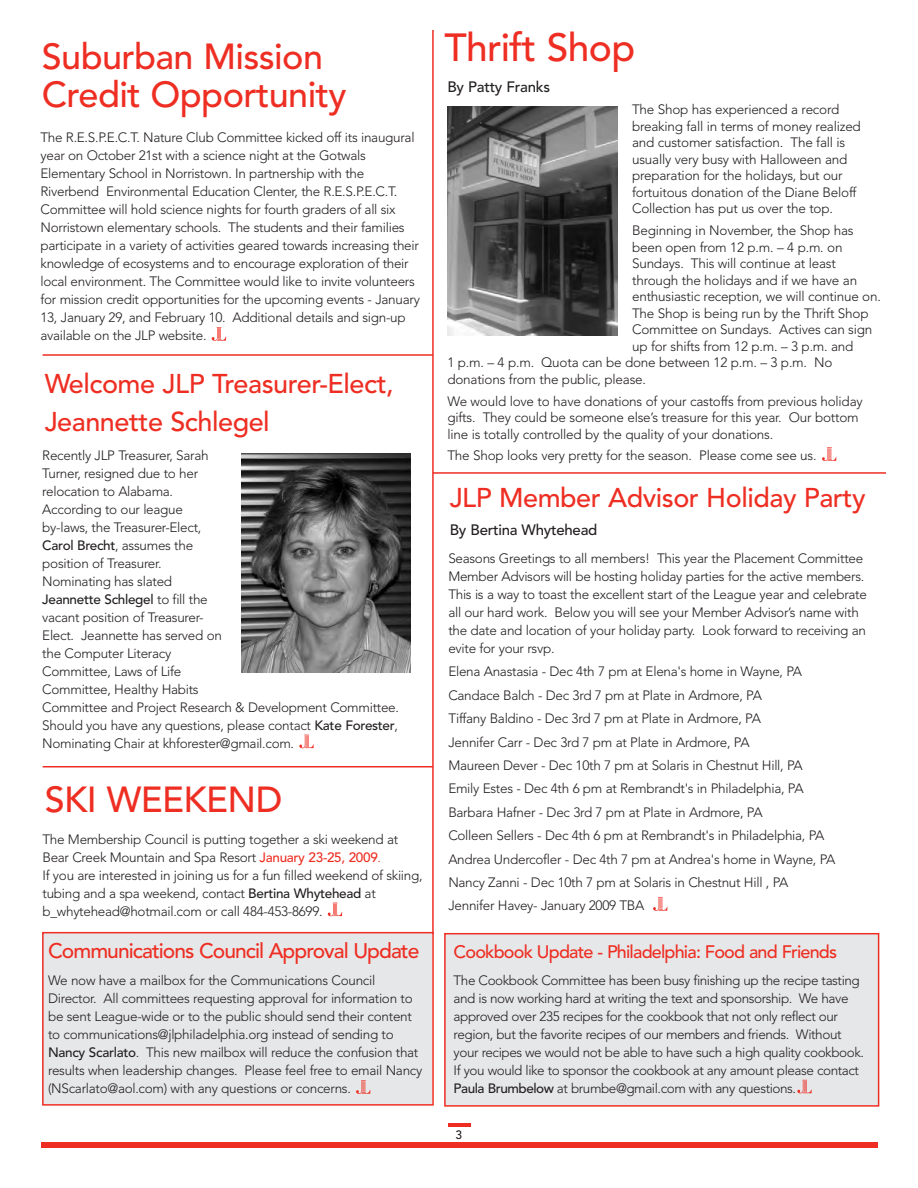
<style>
.page{position:relative;width:918px;height:1188px;background:#fff}
.page>*{position:absolute;margin:0;border:0;box-sizing:border-box;transform-origin:0 0}
.t1{font:500 39px "Avenir";letter-spacing:-.015em;color:#ee2e22}
.t2{font:500 36px/37.5px "Avenir";letter-spacing:-.015em;color:#ee2e22}
.t3{font:500 27px/37.5px "Avenir";letter-spacing:-.015em;color:#ee2e22}
.t4{font:500 21px "Avenir";letter-spacing:-.045em;color:#ee2e22}
.t5{font:500 18px "Avenir";letter-spacing:-.045em;color:#ee2e22}
.t6{font:500 15px "Avenir";letter-spacing:-.015em;color:#231f20}
.t7{font:300 13.5px/18px "Avenir";letter-spacing:-.02em;color:#231f20}
.t8{font:500 12px "Avenir";color:#231f20}
.s1{font-weight:500}
.s2{font-weight:500;color:#ee2e22}
.s3{color:#ee2e22}
</style>
<div class="page">
<div style="left:44px;top:933px;width:388px;height:171px;background:#e6e7e9"></div>
<div style="left:42px;top:932px;width:392px;height:174px;border:2px solid #ee2e22"></div>
<div style="left:41px;top:1143px;width:837px;height:5px;background:#ee2e22"></div>
<hr style="left:448px;top:1123px;width:22px;height:4px;background:#ee2e22">
<svg style="left:822px;top:447px;width:14px;height:14px"></svg>
<img style="left:448px;top:106px;width:169px;height:230px">
<svg style="left:212px;top:327px;width:14px;height:14px"></svg>
<hr style="left:432px;top:30px;width:2px;height:904px;background:#ee2e22">
<hr style="left:43px;top:354px;width:390px;height:2px;background:#ee2e22">
<svg style="left:299px;top:735px;width:15px;height:13px"></svg>
<img style="left:241px;top:454px;width:170px;height:218px">
<hr style="left:43px;top:766px;width:390px;height:2px;background:#ee2e22">
<svg style="left:328px;top:903px;width:14px;height:13px"></svg>
<svg style="left:653px;top:897px;width:14px;height:14px"></svg>
<hr style="left:433px;top:472px;width:453px;height:2px;background:#ee2e22">
<svg style="left:356px;top:1080px;width:14px;height:14px"></svg>
<div style="left:446px;top:934px;width:432px;height:171px;background:#e6e7e9"></div>
<div style="left:444px;top:933px;width:435px;height:174px;border:2px solid #ee2e22"></div>
<svg style="left:797px;top:1080px;width:15px;height:13px"></svg>
<h2 class="t2" style="left:42px;top:41px;width:306px">Suburban Mission<br>Credit Opportunity</h2>
<p class="t7" style="left:40px;top:130px;width:381px">The R.E.S.P.E.C.T. Nature Club Committee kicked off its inaugural year on October 21st with a science night at the Gotwals Elementary School in Norristown. In partnership with the Riverbend Environmental Education Clenter, the R.E.S.P.E.C.T.<br>Committee will hold science nights for fourth graders of all six Norristown elementary schools. The students and their families participate in a variety of activities geared towards increasing their knowledge of ecosystems and to encourage exploration of their local environment. The Committee would like to invite volunteers for mission credit opportunities for the upcoming events - January 13, January 29, and February 10. Additional details and sign-up available on the JLP website.</p>
<h3 class="t3" style="left:45px;top:368px;width:351px">Welcome JLP Treasurer-Elect,<br>Jeannette Schlegel</h3>
<p class="t7" style="left:42px;top:447px;width:358px">Recently JLP Treasurer, Sarah<br>Turner, resigned due to her<br>relocation to Alabama.<br>According to our league<br>by-laws, the Treasurer-Elect,<br><span class="s1">Carol Brecht</span>, assumes the<br>position of Treasurer.<br>Nominating has slated<br><span class="s1">Jeannette Schlegel</span> to fill the<br>vacant position of Treasurer-<br>Elect. Jeannette has served on<br>the Computer Literacy<br>Committee, Laws of Life<br>Committee, Healthy Habits<br>Committee and Project Research &amp; Development Committee.<br>Should you have any questions, please contact <span class="s1">Kate Forester</span>,<br>Nominating Chair at khforester@gmail.com.</p>
<h2 class="t2" style="left:45px;top:784px;width:239px">SKI WEEKEND</h2>
<p class="t7" style="left:42px;top:831px;width:382px">The Membership Council is putting together a ski weekend at Bear Creek Mountain and Spa Resort <span class="s2">January 23-25, 2009</span><span class="s3">.<br></span>If you are interested in joining us for a fun filled weekend of skiing, tubing and a spa weekend, contact <span class="s1">Bertina Whytehead</span> at b_whytehead@hotmail.com or call 484-453-8699.</p>
<h3 class="t4" style="left:48px;top:943px;width:373px">Communications Council Approval Update</h3>
<p class="t7" style="left:48px;top:973px;width:376px">We now have a mailbox for the Communications Council Director. All committees requesting approval for information to be sent League-wide or to the public should send their content to communications@jlphiladelphia.org instead of sending to <span class="s1">Nancy Scarlato</span>. This new mailbox will reduce the confusion that results when leadership changes. Please feel free to email Nancy (NScarlato@aol.com) with any questions or concerns.</p>
<h1 class="t1" style="left:444px;top:31px;width:192px">Thrift Shop</h1>
<p class="t6" style="left:447px;top:81px;width:104px">By Patty Franks</p>
<p class="t7" style="left:632px;top:102px;width:230px;line-height:16.5px">The Shop has experienced a record breaking fall in terms of money realized and customer satisfaction. The fall is usually very busy with Halloween and preparation for the holidays, but our fortuitous donation of the Diane Beloff Collection has put us over the top.</p>
<p class="t7" style="left:632px;top:223px;width:223px">Beginning in November, the Shop has</p>
<p class="t7" style="left:632px;top:239px;width:212px">been open from 12 p.m. – 4 p.m. on</p>
<p class="t7" style="left:632px;top:256px;width:205px">Sundays. This will continue at least</p>
<p class="t7" style="left:632px;top:272px;width:227px">through the holidays and if we have an</p>
<p class="t7" style="left:632px;top:289px;width:250px">enthusiastic reception, we will continue on.</p>
<p class="t7" style="left:632px;top:305px;width:238px">The Shop is being run by the Thrift Shop</p>
<p class="t7" style="left:632px;top:322px;width:242px">Committee on Sundays. Actives can sign</p>
<p class="t7" style="left:632px;top:338px;width:223px">up for shifts from 12 p.m. – 3 p.m. and</p>
<p class="t7" style="left:447px;top:355px;width:387px">1 p.m. – 4 p.m. Quota can be done between 12 p.m. – 3 p.m. No</p>
<p class="t7" style="left:447px;top:371px;width:200px">donations from the public, please.</p>
<p class="t7" style="left:447px;top:394px;width:417px;line-height:16.5px">We would love to have donations of your castoffs from previous holiday gifts. They could be someone else’s treasure for this year. Our bottom line is totally controlled by the quality of your donations.</p>
<p class="t7" style="left:447px;top:448px;width:371px">The Shop looks very pretty for the season. Please come see us.</p>
<h3 class="t3" style="left:450px;top:481px;width:417px">JLP Member Advisor Holiday Party</h3>
<p class="t6" style="left:450px;top:524px;width:149px">By Bertina Whytehead</p>
<p class="t7" style="left:448px;top:550px;width:420px">Seasons Greetings to all members! This year the Placement Committee Member Advisors will be hosting holiday parties for the active members.<br>This is a way to toast the excellent start of the League year and celebrate all our hard work. Below you will see your Member Advisor’s name with the date and location of your holiday party. Look forward to receiving an evite for your rsvp.</p>
<p class="t7" style="left:448px;top:661px;width:389px;line-height:23.4px">Elena Anastasia - Dec 4th 7 pm at Elena's home in Wayne, PA Candace Balch - Dec 3rd 7 pm at Plate in Ardmore, PA<br>Tiffany Baldino - Dec 3rd 7 pm at Plate in Ardmore, PA<br>Jennifer Carr - Dec 3rd 7 pm at Plate in Ardmore, PA<br>Maureen Dever - Dec 10th 7 pm at Solaris in Chestnut Hill, PA Emily Estes - Dec 4th 6 pm at Rembrandt's in Philadelphia, PA Barbara Hafner - Dec 3rd 7 pm at Plate in Ardmore, PA<br>Colleen Sellers - Dec 4th 6 pm at Rembrandt's in Philadelphia, PA Andrea Undercofler - Dec 4th 7 pm at Andrea's home in Wayne, PA Nancy Zanni - Dec 10th 7 pm at Solaris in Chestnut Hill , PA Jennifer Havey- January 2009 TBA</p>
<h3 class="t5" style="left:454px;top:944px;width:385px">Cookbook Update - Philadelphia: Food and Friends</h3>
<p class="t7" style="left:454px;top:972px;width:412px">The Cookbook Committee has been busy finishing up the recipe tasting and is now working hard at writing the text and sponsorship. We have approved over 235 recipes for the cookbook that not only reflect our region, but the favorite recipes of our members and friends. Without your recipes we would not be able to have such a high quality cookbook.<br>If you would like to sponsor the cookbook at any amount please contact <span class="s1">Paula Brumbelow</span> at brumbe@gmail.com with any questions.</p>
<p class="t8" style="left:456px;top:1130px;width:8px">3</p>
</div>
